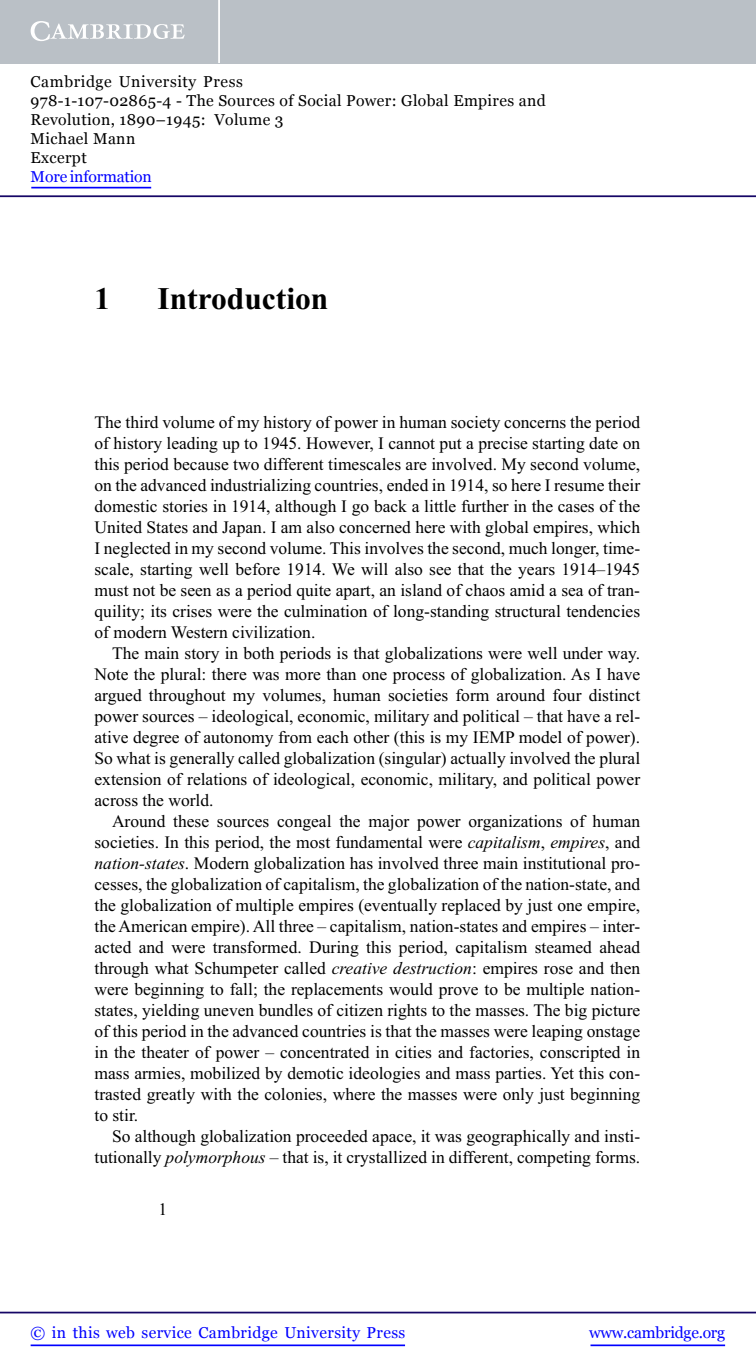
<style>
.page{position:relative;width:756px;height:1371px;background:#fff}
.page>*{position:absolute;margin:0;border:0;box-sizing:border-box;transform-origin:0 0}
.t1{font:700 31.5px "Times New Roman";color:#000}
.t2{font:17.5px "Times New Roman";color:#000}
.t3{font:15.75px/18.9px "Georgia";letter-spacing:.025em;color:#000}
.t4{font:15.75px "Georgia";letter-spacing:.025em;color:#00f}
.t5{font:15.75px "Georgia";letter-spacing:-.015em;color:#00f}
.t6{font:15.75px "Georgia";letter-spacing:-.01em;color:#00f}
.s1{font-style:italic}
</style>
<div class="page">
<hr style="left:591px;top:1344px;width:134px;height:1px;background:#00f">
<hr style="left:0;top:1311px;width:756px;height:2px;background:#150666">
<hr style="left:31px;top:1344px;width:374px;height:1px;background:#00f">
<div style="left:0;top:0;width:756px;height:63px;background:#bac0c6"></div>
<svg style="left:31px;top:21px;width:154px;height:20px"></svg>
<hr style="left:218px;top:0;width:2px;height:63px;background:#fff">
<hr style="left:0;top:195px;width:756px;height:2px;background:#150666">
<hr style="left:31px;top:187px;width:120px;height:1px;background:#00f">
<p class="t3" style="left:31px;top:72px;width:517px">Cambridge University Press<br>978-1-107-02865-4 - The Sources of Social Power: Global Empires and<br>Revolution, 1890–1945: Volume 3<br>Michael Mann<br>Excerpt</p>
<p class="t6" style="left:31px;top:167px;width:123px">More information</p>
<p class="t1" style="left:94px;top:276px;width:17px">1</p>
<p class="t1" style="left:158px;top:276px;width:172px">Introduction</p>
<p class="t2" style="left:94px;top:410px;width:547px">The third volume of my history of power in human society concerns the period</p>
<p class="t2" style="left:94px;top:431px;width:547px">of history leading up to 1945. However, I cannot put a precise starting date on</p>
<p class="t2" style="left:94px;top:452px;width:547px">this period because two different timescales are involved. My second volume,</p>
<p class="t2" style="left:94px;top:473px;width:547px">on the advanced industrializing countries, ended in 1914, so here I resume their</p>
<p class="t2" style="left:94px;top:494px;width:547px">domestic stories in 1914, although I go back a little further in the cases of the</p>
<p class="t2" style="left:94px;top:515px;width:547px">United States and Japan. I am also concerned here with global empires, which</p>
<p class="t2" style="left:94px;top:536px;width:547px">I neglected in my second volume. This involves the second, much longer, time-</p>
<p class="t2" style="left:94px;top:557px;width:547px">scale, starting well before 1914. We will also see that the years 1914–1945</p>
<p class="t2" style="left:94px;top:578px;width:547px">must not be seen as a period quite apart, an island of chaos amid a sea of tran-</p>
<p class="t2" style="left:94px;top:599px;width:547px">quility; its crises were the culmination of long-standing structural tendencies</p>
<p class="t2" style="left:94px;top:620px;width:222px">of modern Western civilization.</p>
<p class="t2" style="left:112px;top:641px;width:530px">The main story in both periods is that globalizations were well under way.</p>
<p class="t2" style="left:94px;top:662px;width:547px">Note the plural: there was more than one process of globalization. As I have</p>
<p class="t2" style="left:94px;top:683px;width:547px">argued throughout my volumes, human societies form around four distinct</p>
<p class="t2" style="left:94px;top:704px;width:547px">power sources – ideological, economic, military and political – that have a rel-</p>
<p class="t2" style="left:94px;top:725px;width:547px">ative degree of autonomy from each other (this is my IEMP model of power).</p>
<p class="t2" style="left:94px;top:746px;width:547px">So what is generally called globalization (singular) actually involved the plural</p>
<p class="t2" style="left:94px;top:767px;width:547px">extension of relations of ideological, economic, military, and political power</p>
<p class="t2" style="left:94px;top:788px;width:121px">across the world.</p>
<p class="t2" style="left:112px;top:809px;width:530px">Around these sources congeal the major power organizations of human</p>
<p class="t2" style="left:94px;top:830px;width:547px">societies. In this period, the most fundamental were <span class="s1">capitalism</span>, <span class="s1">empires</span>, and</p>
<p class="t2" style="left:94px;top:851px;width:547px"><span class="s1">nation-states</span>. Modern globalization has involved three main institutional pro-</p>
<p class="t2" style="left:94px;top:872px;width:547px">cesses, the globalization of capitalism, the globalization of the nation-state, and</p>
<p class="t2" style="left:94px;top:893px;width:547px">the globalization of multiple empires (eventually replaced by just one empire,</p>
<p class="t2" style="left:94px;top:914px;width:547px">the American empire). All three – capitalism, nation-states and empires – inter-</p>
<p class="t2" style="left:94px;top:935px;width:547px">acted and were transformed. During this period, capitalism steamed ahead</p>
<p class="t2" style="left:94px;top:956px;width:547px">through what Schumpeter called <span class="s1">creative destruction</span>: empires rose and then</p>
<p class="t2" style="left:94px;top:977px;width:547px">were beginning to fall; the replacements would prove to be multiple nation-</p>
<p class="t2" style="left:94px;top:998px;width:547px">states, yielding uneven bundles of citizen rights to the masses. The big picture</p>
<p class="t2" style="left:94px;top:1019px;width:547px">of this period in the advanced countries is that the masses were leaping onstage</p>
<p class="t2" style="left:94px;top:1040px;width:547px">in the theater of power – concentrated in cities and factories, conscripted in</p>
<p class="t2" style="left:94px;top:1061px;width:547px">mass armies, mobilized by demotic ideologies and mass parties. Yet this con-</p>
<p class="t2" style="left:94px;top:1082px;width:547px">trasted greatly with the colonies, where the masses were only just beginning</p>
<p class="t2" style="left:94px;top:1103px;width:45px">to stir.</p>
<p class="t2" style="left:112px;top:1124px;width:530px">So although globalization proceeded apace, it was geographically and insti-</p>
<p class="t2" style="left:94px;top:1145px;width:547px">tutionally <span class="s1">polymorphous</span> – that is, it crystallized in different, competing forms.</p>
<p class="t2" style="left:158px;top:1197px;width:10px">1</p>
<p class="t4" style="left:31px;top:1323px;width:376px">© in this web service Cambridge University Press</p>
<p class="t5" style="left:589px;top:1323px;width:137px">www.cambridge.org</p>
</div>
